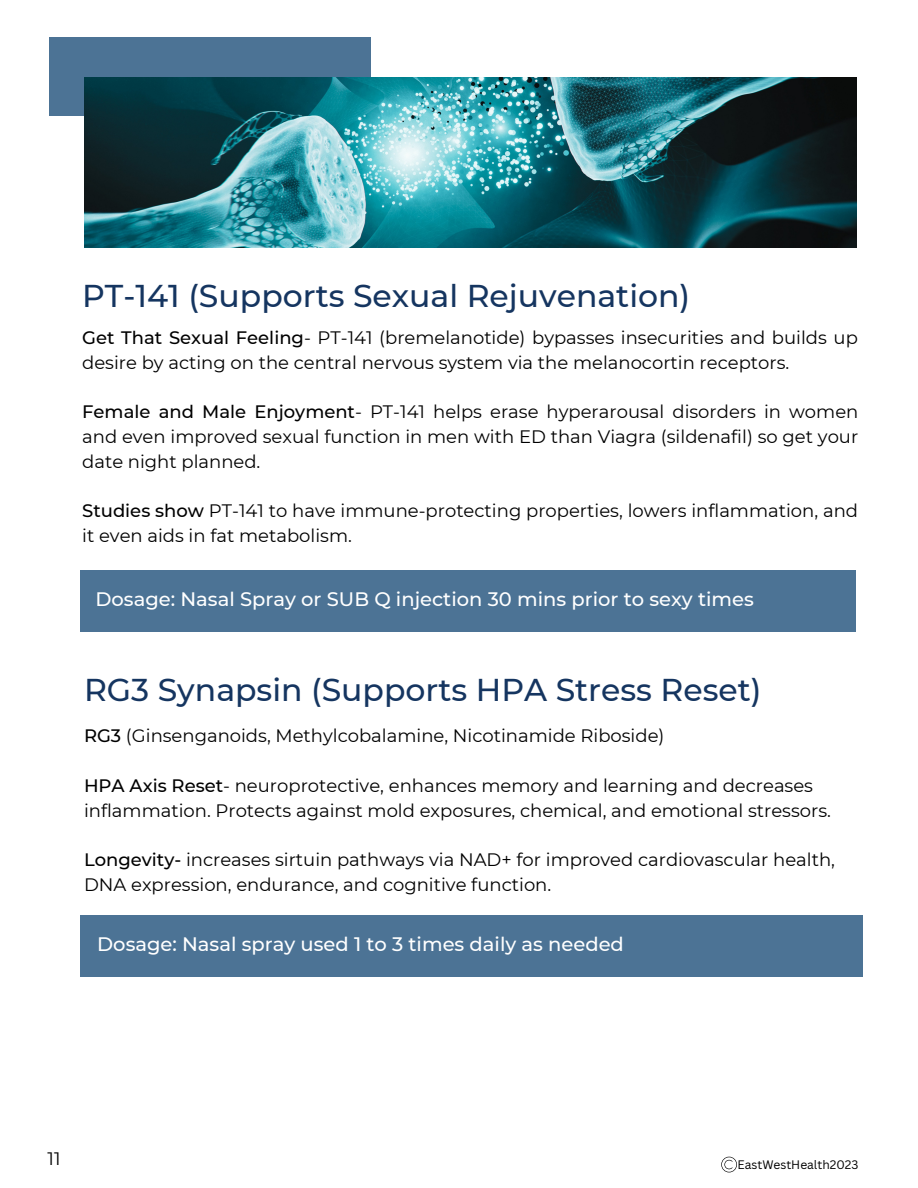
<style>
.page{position:relative;width:918px;height:1188px;background:#fff}
.page>*{position:absolute;margin:0;border:0;box-sizing:border-box;transform-origin:0 0}
.t1{font:500 31.5px "Montserrat";color:#153560}
.t2{font:500 19.5px "Montserrat";color:#fff}
.t3{font:18px/24.8px "Montserrat";color:#000}
.t4{font:12px "Canva Sans";color:#000}
.s1{font-weight:500}
</style>
<div class="page">
<div style="left:49px;top:37px;width:321px;height:79px;background:#4c7395"></div>
<img style="left:84px;top:78px;width:773px;height:169px">
<div style="left:81px;top:570px;width:775px;height:61px;background:#4c7395"></div>
<div style="left:81px;top:915px;width:781px;height:61px;background:#4c7395"></div>
<svg style="left:721px;top:1157px;width:16px;height:15px"></svg>
<h1 class="t1" style="left:82px;top:277px;width:610px">PT-141 (Supports Sexual Rejuvenation)</h1>
<p class="t3" style="left:82px;top:325px;width:777px"><span class="s1">Get That Sexual Feeling</span>- PT-141 (bremelanotide) bypasses insecurities and builds up desire by acting on the central nervous system via the melanocortin receptors.</p>
<p class="t3" style="left:82px;top:399px;width:778px;text-align:justify"><span class="s1">Female and Male Enjoyment</span>- PT-141 helps erase hyperarousal disorders in women and even improved sexual function in men with ED than Viagra (sildenafil) so get your date night planned.</p>
<p class="t3" style="left:82px;top:498px;width:777px"><span class="s1">Studies show</span> PT-141 to have immune-protecting properties, lowers inflammation, and it even aids in fat metabolism.</p>
<p class="t2" style="left:95px;top:587px;width:660px">Dosage: Nasal Spray or SUB Q injection 30 mins prior to sexy times</p>
<h1 class="t1" style="left:84px;top:671px;width:679px">RG3 Synapsin (Supports HPA Stress Reset)</h1>
<p class="t3" style="left:84px;top:724px;width:582px"><span class="s1">RG3</span> (Ginsenganoids, Methylcobalamine, Nicotinamide Riboside)</p>
<p class="t3" style="left:84px;top:773px;width:749px"><span class="s1">HPA Axis Reset</span>- neuroprotective, enhances memory and learning and decreases inflammation. Protects against mold exposures, chemical, and emotional stressors.</p>
<p class="t3" style="left:84px;top:847px;width:753px"><span class="s1">Longevity-</span> increases sirtuin pathways via NAD+ for improved cardiovascular health,<br>DNA expression, endurance, and cognitive function.</p>
<p class="t2" style="left:97px;top:932px;width:528px">Dosage: Nasal spray used 1 to 3 times daily as needed</p>
<p class="t3" style="left:48px;top:1146px;width:14px">11</p>
<p class="t4" style="left:738px;top:1156px;width:122px">EastWestHealth2023</p>
</div>
